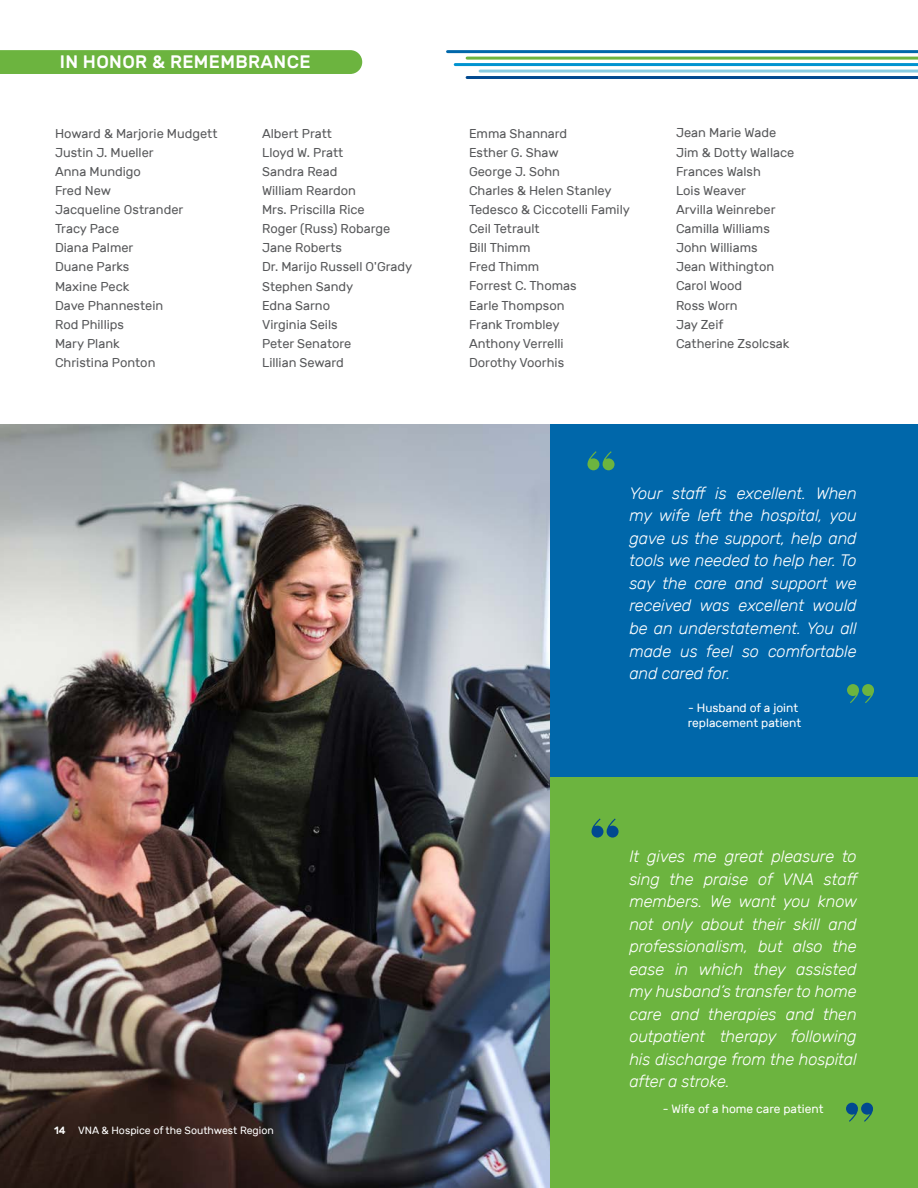
<style>
.page{position:relative;width:918px;height:1188px;background:#fff}
.page>*{position:absolute;margin:0;border:0;box-sizing:border-box;transform-origin:0 0}
.t1{font:62.85px "Kari Display Pro";color:#6cb43f}
.t2{font:62.85px "Kari Display Pro";color:#014990}
.t3{font:500 18px "Rubik";letter-spacing:.02em;color:#fff}
.t4{font:italic 300 16.5px/22.5px "Rubik";letter-spacing:-.01em;color:#fff;text-align:justify}
.t5{font:12.9px "Rubik";color:#57585a}
.t6{font:12px "Rubik";color:#fff}
.t7{font:10.5px "Rubik";color:#fff}
.s1{font-weight:500}
</style>
<div class="page">
<div style="left:550px;top:424px;width:368px;height:389px;background:#0067aa"></div>
<div style="left:550px;top:778px;width:368px;height:410px;background:#6cb43f"></div>
<img style="left:0;top:424px;width:550px;height:764px">
<div style="left:0;top:50px;width:362px;height:24px;background:#6cb43f"></div>
<hr style="left:448px;top:50px;width:470px;height:3px;background:#0067aa">
<hr style="left:467px;top:57px;width:451px;height:3px;background:#6cb43f">
<hr style="left:455px;top:63px;width:463px;height:3px;background:#0093d0">
<hr style="left:480px;top:70px;width:438px;height:3px;background:#87cbe1">
<hr style="left:467px;top:76px;width:451px;height:3px;background:#014990">
<p class="t3" style="left:60px;top:52px;width:252px">IN HONOR &amp; REMEMBRANCE</p>
<p class="t5" style="left:55px;top:126px;width:164px">Howard &amp; Marjorie Mudgett</p>
<p class="t5" style="left:55px;top:145px;width:100px">Justin J. Mueller</p>
<p class="t5" style="left:55px;top:164px;width:87px">Anna Mundigo</p>
<p class="t5" style="left:55px;top:183px;width:58px">Fred New</p>
<p class="t5" style="left:55px;top:202px;width:130px">Jacqueline Ostrander</p>
<p class="t5" style="left:55px;top:222px;width:66px">Tracy Pace</p>
<p class="t5" style="left:55px;top:241px;width:80px">Diana Palmer</p>
<p class="t5" style="left:55px;top:260px;width:76px">Duane Parks</p>
<p class="t5" style="left:55px;top:279px;width:76px">Maxine Peck</p>
<p class="t5" style="left:55px;top:298px;width:110px">Dave Phannestein</p>
<p class="t5" style="left:55px;top:317px;width:70px">Rod Phillips</p>
<p class="t5" style="left:55px;top:336px;width:66px">Mary Plank</p>
<p class="t5" style="left:55px;top:355px;width:102px">Christina Ponton</p>
<p class="t5" style="left:262px;top:126px;width:71px">Albert Pratt</p>
<p class="t5" style="left:262px;top:145px;width:83px">Lloyd W. Pratt</p>
<p class="t5" style="left:262px;top:164px;width:77px">Sandra Read</p>
<p class="t5" style="left:262px;top:183px;width:96px">William Reardon</p>
<p class="t5" style="left:262px;top:202px;width:104px">Mrs. Priscilla Rice</p>
<p class="t5" style="left:262px;top:222px;width:130px">Roger (Russ) Robarge</p>
<p class="t5" style="left:262px;top:241px;width:82px">Jane Roberts</p>
<p class="t5" style="left:262px;top:260px;width:152px">Dr. Marijo Russell O'Grady</p>
<p class="t5" style="left:262px;top:279px;width:93px">Stephen Sandy</p>
<p class="t5" style="left:262px;top:298px;width:70px">Edna Sarno</p>
<p class="t5" style="left:262px;top:317px;width:77px">Virginia Seils</p>
<p class="t5" style="left:262px;top:336px;width:91px">Peter Senatore</p>
<p class="t5" style="left:262px;top:355px;width:83px">Lillian Seward</p>
<p class="t7" style="left:54px;top:1124px;width:221px"><span class="s1">14</span> VNA &amp; Hospice of the Southwest Region</p>
<p class="t5" style="left:469px;top:126px;width:100px">Emma Shannard</p>
<p class="t5" style="left:469px;top:145px;width:91px">Esther G. Shaw</p>
<p class="t5" style="left:469px;top:164px;width:92px">George J. Sohn</p>
<p class="t5" style="left:469px;top:183px;width:144px">Charles &amp; Helen Stanley</p>
<p class="t5" style="left:469px;top:202px;width:162px">Tedesco &amp; Ciccotelli Family</p>
<p class="t5" style="left:469px;top:222px;width:72px">Ceil Tetrault</p>
<p class="t5" style="left:469px;top:241px;width:63px">Bill Thimm</p>
<p class="t5" style="left:469px;top:260px;width:72px">Fred Thimm</p>
<p class="t5" style="left:469px;top:279px;width:109px">Forrest C. Thomas</p>
<p class="t5" style="left:469px;top:298px;width:97px">Earle Thompson</p>
<p class="t5" style="left:469px;top:317px;width:92px">Frank Trombley</p>
<p class="t5" style="left:469px;top:336px;width:96px">Anthony Verrelli</p>
<p class="t5" style="left:469px;top:355px;width:97px">Dorothy Voorhis</p>
<p class="t1" style="left:586px;top:433px;width:32px">“</p>
<p class="t5" style="left:676px;top:126px;width:102px">Jean Marie Wade</p>
<p class="t5" style="left:676px;top:145px;width:120px">Jim &amp; Dotty Wallace</p>
<p class="t5" style="left:676px;top:164px;width:86px">Frances Walsh</p>
<p class="t5" style="left:676px;top:183px;width:71px">Lois Weaver</p>
<p class="t5" style="left:676px;top:202px;width:101px">Arvilla Weinreber</p>
<p class="t5" style="left:676px;top:221px;width:95px">Camilla Williams</p>
<p class="t5" style="left:676px;top:241px;width:83px">John Williams</p>
<p class="t5" style="left:676px;top:260px;width:100px">Jean Withington</p>
<p class="t5" style="left:676px;top:279px;width:68px">Carol Wood</p>
<p class="t5" style="left:676px;top:298px;width:63px">Ross Worn</p>
<p class="t5" style="left:676px;top:317px;width:49px">Jay Zeif</p>
<p class="t5" style="left:676px;top:336px;width:115px">Catherine Zsolcsak</p>
<p class="t4" style="left:629px;top:482px;width:229px">Your staff is excellent. When my wife left the hospital, you gave us the support, help and tools we needed to help her. To say the care and support we received was excellent would be an understatement. You all made us feel so comfortable and cared for.</p>
<p class="t6" style="left:688px;top:701px;width:112px">- Husband of a joint</p>
<p class="t6" style="left:688px;top:716px;width:115px">replacement patient</p>
<p class="t1" style="left:845px;top:664px;width:32px">”</p>
<p class="t2" style="left:590px;top:800px;width:32px">“</p>
<p class="t4" style="left:629px;top:846px;width:231px">It gives me great pleasure to sing the praise of VNA staff members. We want you know not only about their skill and professionalism, but also the ease in which they assisted my husband’s transfer to home care and therapies and then outpatient therapy following his discharge from the hospital after a stroke.</p>
<p class="t6" style="left:663px;top:1102px;width:162px">- Wife of a home care patient</p>
<p class="t2" style="left:844px;top:1082px;width:32px">”</p>
</div>
